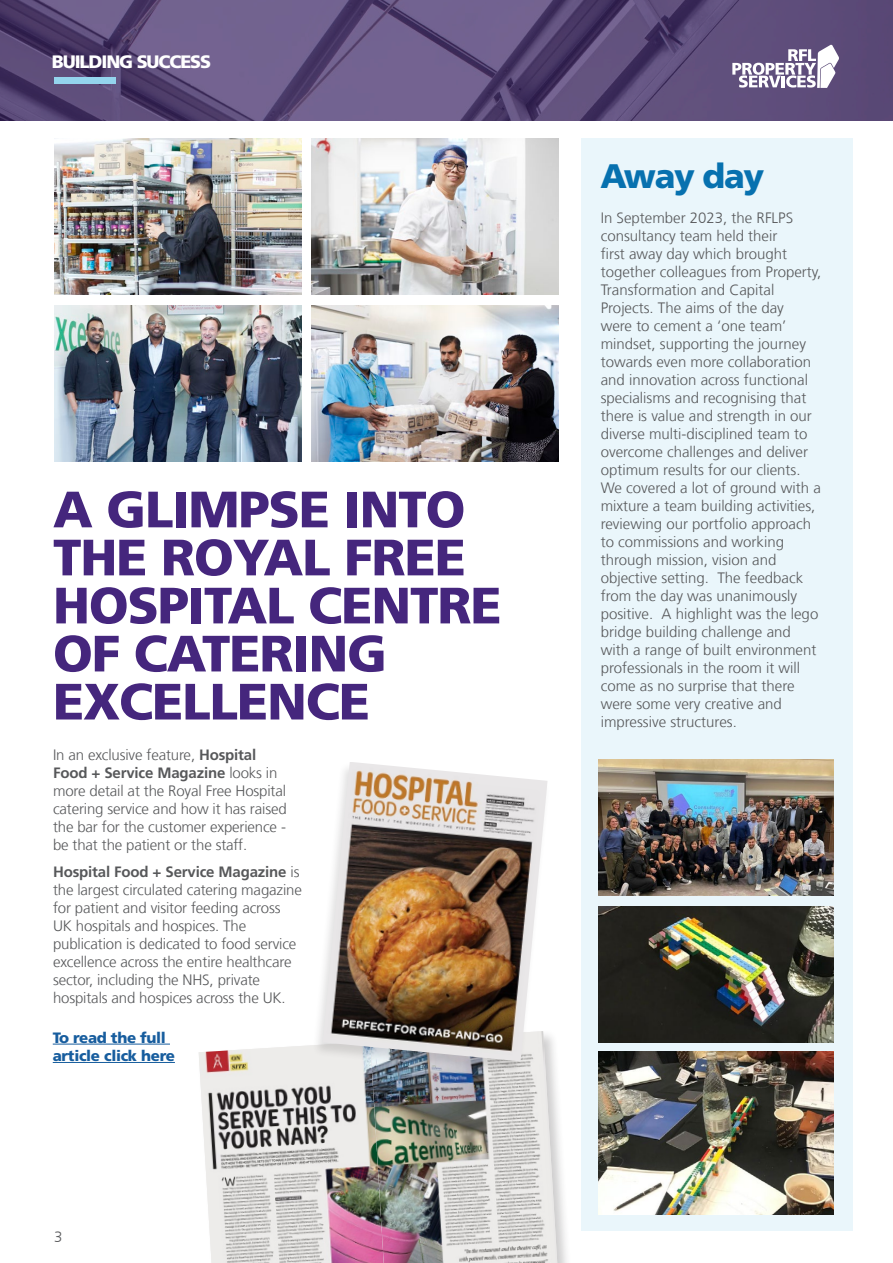
<style>
.page{position:relative;width:893px;height:1263px;background:#fff}
.page>*{position:absolute;margin:0;border:0;box-sizing:border-box;transform-origin:0 0}
.t1{font:900 51px/48px "Frutiger LT Com";letter-spacing:-.02em;color:#45267d}
.t2{font:900 34.05px "Frutiger LT Com";letter-spacing:-.04em;color:#0771af}
.t3{font:900 18px "Frutiger LT Com";letter-spacing:-.06em;color:#fff}
.t4{font:300 15px/18px "Frutiger LT Com";color:#57585a}
.t5{font:900 15px/18.5px "Frutiger LT Com";letter-spacing:-.02em;color:#175d9e}
.s1{font-weight:700}
</style>
<div class="page">
<img style="left:0;top:0;width:893px;height:121px">
<img style="left:54px;top:138px;width:247px;height:156px">
<img style="left:54px;top:305px;width:247px;height:156px">
<img style="left:312px;top:138px;width:247px;height:156px">
<img style="left:312px;top:305px;width:247px;height:156px">
<div style="left:54px;top:77px;width:62px;height:6px;background:#94d4ed"></div>
<svg style="left:732px;top:45px;width:107px;height:43px"></svg>
<hr style="left:53px;top:1044px;width:117px;height:1px;background:#175d9e">
<hr style="left:53px;top:1062px;width:122px;height:1px;background:#175d9e">
<div style="left:197px;top:1029px;width:376px;height:234px;background:#231f20;opacity:.22"></div>
<svg style="left:199px;top:1031px;width:171px;height:232px;background:#cac2c2"></svg>
<img style="left:370px;top:1031px;width:187px;height:232px">
<div style="left:311px;top:761px;width:239px;height:314px;background:#231f20;opacity:.14"></div>
<img style="left:323px;top:762px;width:225px;height:299px">
<div style="left:581px;top:138px;width:272px;height:1093px;background:#eaf6fb"></div>
<img style="left:599px;top:760px;width:235px;height:136px">
<img style="left:599px;top:906px;width:235px;height:136px">
<img style="left:599px;top:1052px;width:235px;height:162px">
<p class="t3" style="left:52px;top:50px;width:161px">BUILDING SUCCESS</p>
<p class="t1" style="left:53px;top:485px;width:450px">A GLIMPSE INTO<br>THE ROYAL FREE<br>HOSPITAL CENTRE<br>OF CATERING<br>EXCELLENCE</p>
<p class="t4" style="left:53px;top:746px;width:235px">In an exclusive feature, <span class="s1">Hospital Food + Service Magazine</span> looks in more detail at the Royal Free Hospital catering service and how it has raised the bar for the customer experience - be that the patient or the staff.</p>
<p class="t4" style="left:53px;top:863px;width:250px"><span class="s1">Hospital Food + Service Magazine</span> is the largest circulated catering magazine for patient and visitor feeding across UK hospitals and hospices. The publication is dedicated to food service excellence across the entire healthcare sector, including the NHS, private hospitals and hospices across the UK.</p>
<p class="t5" style="left:53px;top:1028px;width:124px">To read the full article click here</p>
<p class="t4" style="left:54px;top:1227px;width:10px">3</p>
<p class="t2" style="left:600px;top:155px;width:165px">Away day</p>
<p class="t4" style="left:601px;top:209px;width:222px">In September 2023, the RFLPS consultancy team held their<br>first away day which brought together colleagues from Property,<br>Transformation and Capital<br>Projects. The aims of the day<br>were to cement a ‘one team’ mindset, supporting the journey towards even more collaboration and innovation across functional specialisms and recognising that there is value and strength in our diverse multi-disciplined team to overcome challenges and deliver optimum results for our clients.<br>We covered a lot of ground with a mixture a team building activities, reviewing our portfolio approach to commissions and working through mission, vision and objective setting. The feedback from the day was unanimously positive. A highlight was the lego bridge building challenge and with a range of built environment professionals in the room it will come as no surprise that there were some very creative and impressive structures.</p>
</div>
